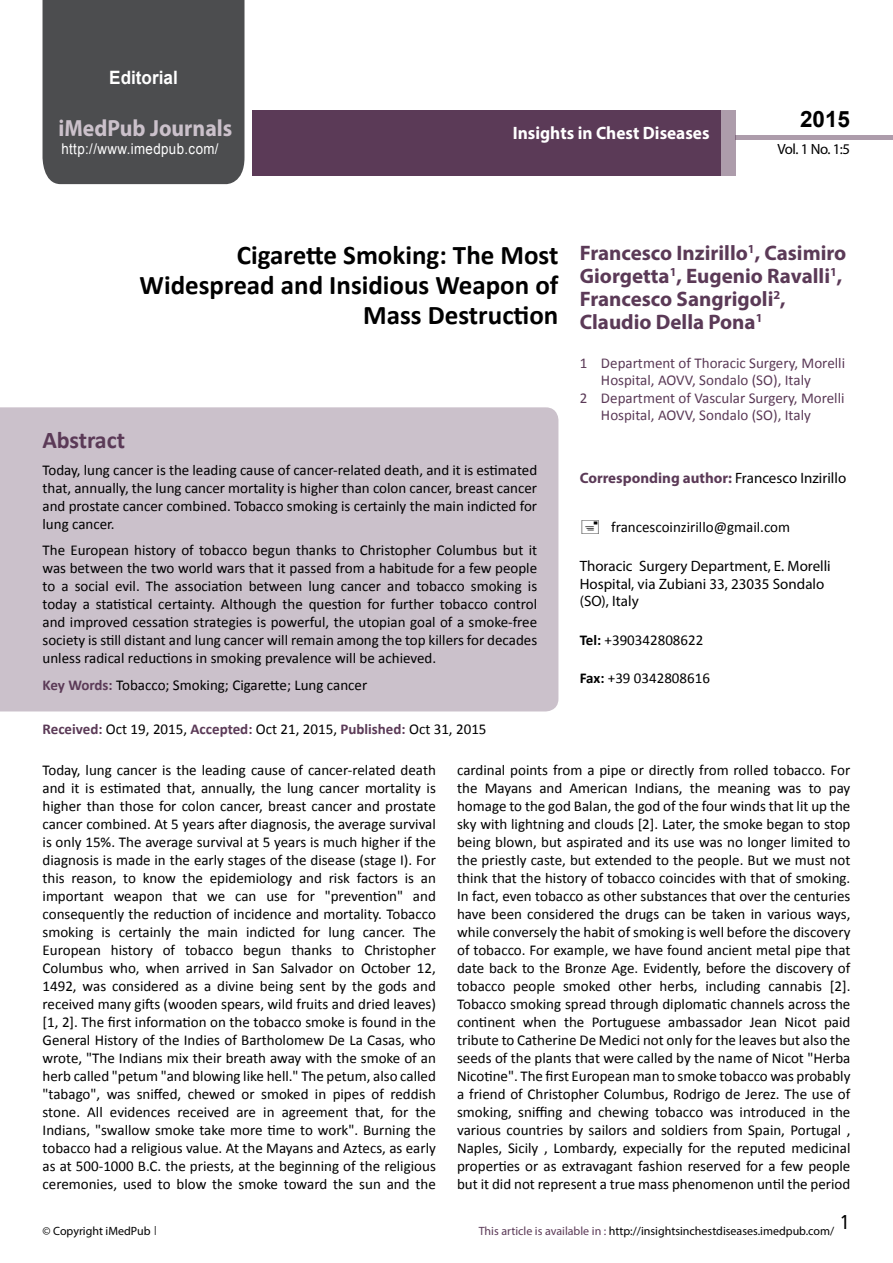
<style>
.page{position:relative;width:893px;height:1263px;background:#fff}
.page>*{position:absolute;margin:0;border:0;box-sizing:border-box;transform-origin:0 0}
.t1{font:700 27px/29.7px "Calibri";color:#000;text-align:right}
.t2{font:25.5px "Tunga";color:#000}
.t3{font:700 24px "Calibri";letter-spacing:-.005em;color:#5b3a57}
.t4{font:700 23.4px "Myriad Pro";color:#cbc1cb;scale:.93 1}
.t5{font:700 22.5px "Arial";color:#000}
.t6{font:700 21px/23.1px "Myriad Pro";color:#5b3a57}
.t7{font:700 18.45px "Arial";color:#fff;scale:.93 1}
.t8{font:700 18px "Myriad Pro";color:#fff;scale:.96 1}
.t9{font:15px/18px "Calibri";color:#000;text-align:justify}
.t10{font:15px "Calibri";color:#5b3a57}
.t11{font:15px/17.4px "Myriad Pro";color:#000}
.t12{font:700 15px "Myriad Pro";color:#5b3a57}
.t13{font:14.85px "Arial";letter-spacing:.03em;color:#fff;scale:.89 1}
.t14{font:14.85px "Myriad Pro";color:#000}
.t15{font:12px "Myriad Pro";color:#000}
.s1{font-weight:700;color:#5b3a57}
.s2{font-weight:400;color:#000}
.s3{font-weight:700}
.s4{font-family:"Tunga"}
.s5{color:#5b3a57}
</style>
<div class="page">
<div style="left:252px;top:110px;width:469px;height:66px;background:#5b3a57"></div>
<div style="left:720px;top:110px;width:16px;height:66px;background:#ad9cab"></div>
<div style="left:43px;top:0;width:201px;height:184px;background:#4c4d4f"></div>
<div style="left:736px;top:135px;width:157px;height:5px;background:#ad9cab"></div>
<div style="left:0;top:407px;width:558px;height:304px;background:#cbc1cb"></div>
<p class="t7" style="left:109px;top:65px;width:75px">Editorial</p>
<h3 class="t4" style="left:58px;top:113px;width:188px">iMedPub Journals</h3>
<p class="t13" style="left:61px;top:139px;width:178px">http://www.imedpub.com/</p>
<p class="t8" style="left:513px;top:121px;width:206px">Insights in Chest Diseases</p>
<h3 class="t5" style="left:800px;top:104px;width:52px">2015</h3>
<p class="t14" style="left:778px;top:140px;width:74px">Vol. 1 No. 1:5</p>
<h1 class="t1" style="left:140px;top:241px;width:420px">Cigarette Smoking: The Most<br>Widespread and Insidious Weapon of<br>Mass Destruction</h1>
<h3 class="t3" style="left:43px;top:425px;width:84px">Abstract</h3>
<p class="t9" style="left:43px;top:461px;width:496px">Today, lung cancer is the leading cause of cancer-related death, and it is estimated that, annually, the lung cancer mortality is higher than colon cancer, breast cancer and prostate cancer combined. Tobacco smoking is certainly the main indicted for lung cancer.</p>
<p class="t9" style="left:43px;top:541px;width:496px">The European history of tobacco begun thanks to Christopher Columbus but it was between the two world wars that it passed from a habitude for a few people to a social evil. The association between lung cancer and tobacco smoking is today a statistical certainty. Although the question for further tobacco control and improved cessation strategies is powerful, the utopian goal of a smoke-free society is still distant and lung cancer will remain among the top killers for decades unless radical reductions in smoking prevalence will be achieved.</p>
<p class="t9" style="left:43px;top:676px;width:326px"><span class="s1">Key Words:</span> Tobacco; Smoking; Cigarette; Lung cancer</p>
<p class="t9" style="left:43px;top:720px;width:445px"><span class="s1">Received:</span> Oct 19, 2015, <span class="s1">Accepted:</span> Oct 21, 2015, <span class="s1">Published:</span> Oct 31, 2015</p>
<h3 class="t6" style="left:580px;top:241px;width:268px">Francesco Inzirillo<sup>1</sup>, Casimiro<br>Giorgetta<sup>1</sup>, Eugenio Ravalli<sup>1</sup>,<br>Francesco Sangrigoli<sup>2</sup>,<br>Claudio Della Pona<sup>1</sup></h3>
<p class="t10" style="left:580px;top:353px;width:267px">1 Department of Thoracic Surgery, Morelli</p>
<p class="t10" style="left:601px;top:371px;width:211px">Hospital, AOVV, Sondalo (SO), Italy</p>
<p class="t10" style="left:580px;top:388px;width:266px">2 Department of Vascular Surgery, Morelli</p>
<p class="t10" style="left:601px;top:406px;width:211px">Hospital, AOVV, Sondalo (SO), Italy</p>
<p class="t12" style="left:580px;top:468px;width:268px">Corresponding author: <span class="s2">Francesco Inzirillo</span></p>
<p class="t9" style="left:611px;top:518px;width:180px">francescoinzirillo@gmail.com</p>
<p class="t11" style="left:580px;top:557px;width:253px">Thoracic Surgery Department, E. Morelli<br>Hospital, via Zubiani 33, 23035 Sondalo (SO), Italy</p>
<p class="t9" style="left:580px;top:631px;width:125px"><span class="s3">Tel:</span> +390342808622</p>
<p class="t9" style="left:580px;top:669px;width:132px"><span class="s3">Fax:</span> +39 0342808616</p>
<p class="t9" style="left:43px;top:761px;width:395px">Today, lung cancer is the leading cause of cancer-related death and it is estimated that, annually, the lung cancer mortality is higher than those for colon cancer, breast cancer and prostate cancer combined. At 5 years after diagnosis, the average survival is only 15%. The average survival at 5 years is much higher if the diagnosis is made in the early stages of the disease (stage I). For this reason, to know the epidemiology and risk factors is an important weapon that we can use for "prevention" and consequently the reduction of incidence and mortality. Tobacco smoking is certainly the main indicted for lung cancer. The European history of tobacco begun thanks to Christopher Columbus who, when arrived in San Salvador on October 12, 1492, was considered as a divine being sent by the gods and received many gifts (wooden spears, wild fruits and dried leaves) [1, 2]. The first information on the tobacco smoke is found in the General History of the Indies of Bartholomew De La Casas, who wrote, "The Indians mix their breath away with the smoke of an herb called "petum "and blowing like hell." The petum, also called "tabago", was sniffed, chewed or smoked in pipes of reddish stone. All evidences received are in agreement that, for the Indians, "swallow smoke take more time to work". Burning the tobacco had a religious value. At the Mayans and Aztecs, as early as at 500-1000 B.C. the priests, at the beginning of the religious ceremonies, used to blow the smoke toward the sun and the</p>
<p class="t9" style="left:457px;top:761px;width:395px">cardinal points from a pipe or directly from rolled tobacco. For the Mayans and American Indians, the meaning was to pay homage to the god Balan, the god of the four winds that lit up the sky with lightning and clouds [2]. Later, the smoke began to stop being blown, but aspirated and its use was no longer limited to the priestly caste, but extended to the people. But we must not think that the history of tobacco coincides with that of smoking.<br>In fact, even tobacco as other substances that over the centuries have been considered the drugs can be taken in various ways, while conversely the habit of smoking is well before the discovery of tobacco. For example, we have found ancient metal pipe that date back to the Bronze Age. Evidently, before the discovery of tobacco people smoked other herbs, including cannabis [2].<br>Tobacco smoking spread through diplomatic channels across the continent when the Portuguese ambassador Jean Nicot paid tribute to Catherine De Medici not only for the leaves but also the seeds of the plants that were called by the name of Nicot "Herba Nicotine". The first European man to smoke tobacco was probably a friend of Christopher Columbus, Rodrigo de Jerez. The use of smoking, sniffing and chewing tobacco was introduced in the various countries by sailors and soldiers from Spain, Portugal , Naples, Sicily , Lombardy, expecially for the reputed medicinal properties or as extravagant fashion reserved for a few people but it did not represent a true mass phenomenon until the period</p>
<h2 class="t2" style="left:841px;top:1205px;width:9px">1</h2>
<p class="t15" style="left:43px;top:1223px;width:115px">© Copyright iMedPub <span class="s4">|</span></p>
<p class="t15" style="left:479px;top:1223px;width:357px"><span class="s5">This article is available in :</span> http://insightsinchestdiseases.imedpub.com/</p>
</div>
